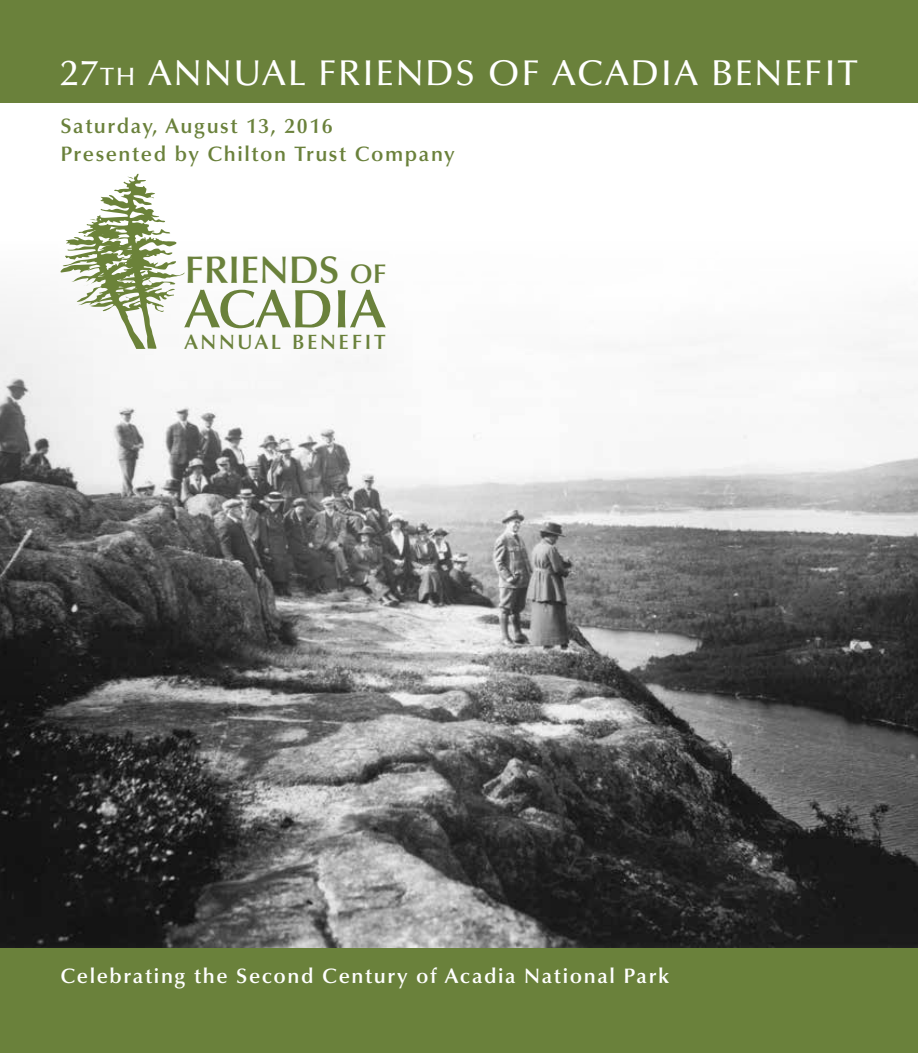
<style>
.page{position:relative;width:918px;height:1053px;background:#fff}
.page>*{position:absolute;margin:0;border:0;box-sizing:border-box;transform-origin:0 0}
.t1{font:600 54.45px "Optima LT";color:#6a813b}
.t2{font:600 38.55px "Optima LT";color:#6a813b}
.t3{font:500 36px "Optima LT";letter-spacing:.05em;color:#fff}
.t4{font:600 21px/28.5px "Optima LT";letter-spacing:.075em;color:#6a813b}
.t5{font:600 21px "Optima LT";letter-spacing:.075em;color:#fff}
.t6{font:600 20.7px "Optima LT";letter-spacing:.13em;color:#6a813b}
.s1{font-size:25.2px}
.s2{font-size:27px}
</style>
<div class="page">
<img style="left:0;top:173px;width:918px;height:776px">
<div style="left:0;top:949px;width:918px;height:104px;background:#6a813b"></div>
<div style="left:0;top:0;width:918px;height:102px;background:#6a813b"></div>
<svg style="left:60px;top:174px;width:125px;height:175px"></svg>
<h3 class="t3" style="left:61px;top:52px;width:799px">27<span class="s1">th</span> ANNUAL FRIENDS OF ACADIA BENEFIT</h3>
<p class="t4" style="left:60px;top:112px;width:396px">Saturday, August 13, 2016<br>Presented by Chilton Trust Company</p>
<h2 class="t2" style="left:184px;top:247px;width:203px">FRIENDS <span class="s2">of</span></h2>
<h1 class="t1" style="left:184px;top:277px;width:203px">ACADIA</h1>
<p class="t6" style="left:184px;top:330px;width:203px">ANNUAL BENEFIT</p>
<p class="t5" style="left:60px;top:964px;width:610px">Celebrating the Second Century of Acadia National Park</p>
</div>
